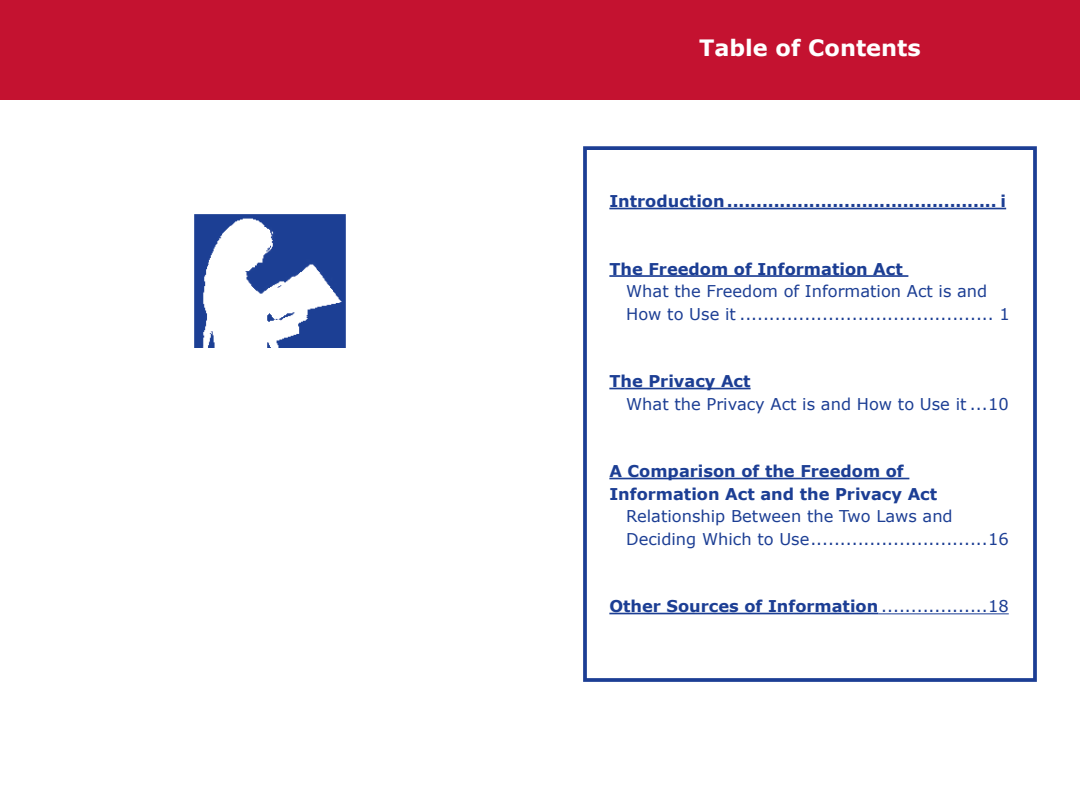
<style>
.page{position:relative;width:1080px;height:810px;background:#fff}
.page>*{position:absolute;margin:0;border:0;box-sizing:border-box;transform-origin:0 0}
.Section_Title{font:700 22.5px "Verdana";color:#fff}
.TOC_indented{font:16.25px/22.5px "Verdana";color:#1c3e94}
.TOC_no_leader{font:700 16.25px/22.5px "Verdana";color:#1c3e94}
.s1{font-weight:400}
</style>
<div class="page">
<div style="left:540px;top:0;width:540px;height:100px;background:#c41230"></div>
<img style="left:195px;top:215px;width:150px;height:132px">
<div style="left:190px;top:210px;width:160px;height:142px;border:4px solid #fff"></div>
<div style="left:0;top:0;width:540px;height:100px;background:#c41230"></div>
<hr style="left:609px;top:208px;width:397px;height:1px;background:#1c3e94">
<hr style="left:609px;top:275px;width:299px;height:2px;background:#1c3e94">
<hr style="left:609px;top:388px;width:142px;height:1px;background:#1c3e94">
<hr style="left:609px;top:478px;width:300px;height:1px;background:#1c3e94">
<hr style="left:609px;top:613px;width:269px;height:1px;background:#1c3e94">
<hr style="left:878px;top:613px;width:131px;height:1px;background:#1c3e94">
<div style="left:583px;top:146px;width:454px;height:536px;border:4px solid #1c3e94"></div>
<h1 class="Section_Title" style="left:699px;top:33px;width:223px">Table of Contents</h1>
<h2 class="TOC_no_leader" style="left:609px;top:190px;width:398px">Introduction.............................................. i</h2>
<h2 class="TOC_no_leader" style="left:609px;top:257px;width:295px">The Freedom of Information Act</h2>
<p class="TOC_indented" style="left:626px;top:280px;width:385px">What the Freedom of Information Act is and<br>How to Use it ........................................... 1</p>
<h2 class="TOC_no_leader" style="left:609px;top:370px;width:143px">The Privacy Act</h2>
<p class="TOC_indented" style="left:626px;top:392px;width:384px">What the Privacy Act is and How to Use it ...10</p>
<h2 class="TOC_no_leader" style="left:609px;top:460px;width:329px">A Comparison of the Freedom of<br>Information Act and the Privacy Act</h2>
<p class="TOC_indented" style="left:626px;top:505px;width:384px">Relationship Between the Two Laws and<br>Deciding Which to Use..............................16</p>
<h2 class="TOC_no_leader" style="left:609px;top:595px;width:401px">Other Sources of Information <span class="s1">..................18</span></h2>
</div>
